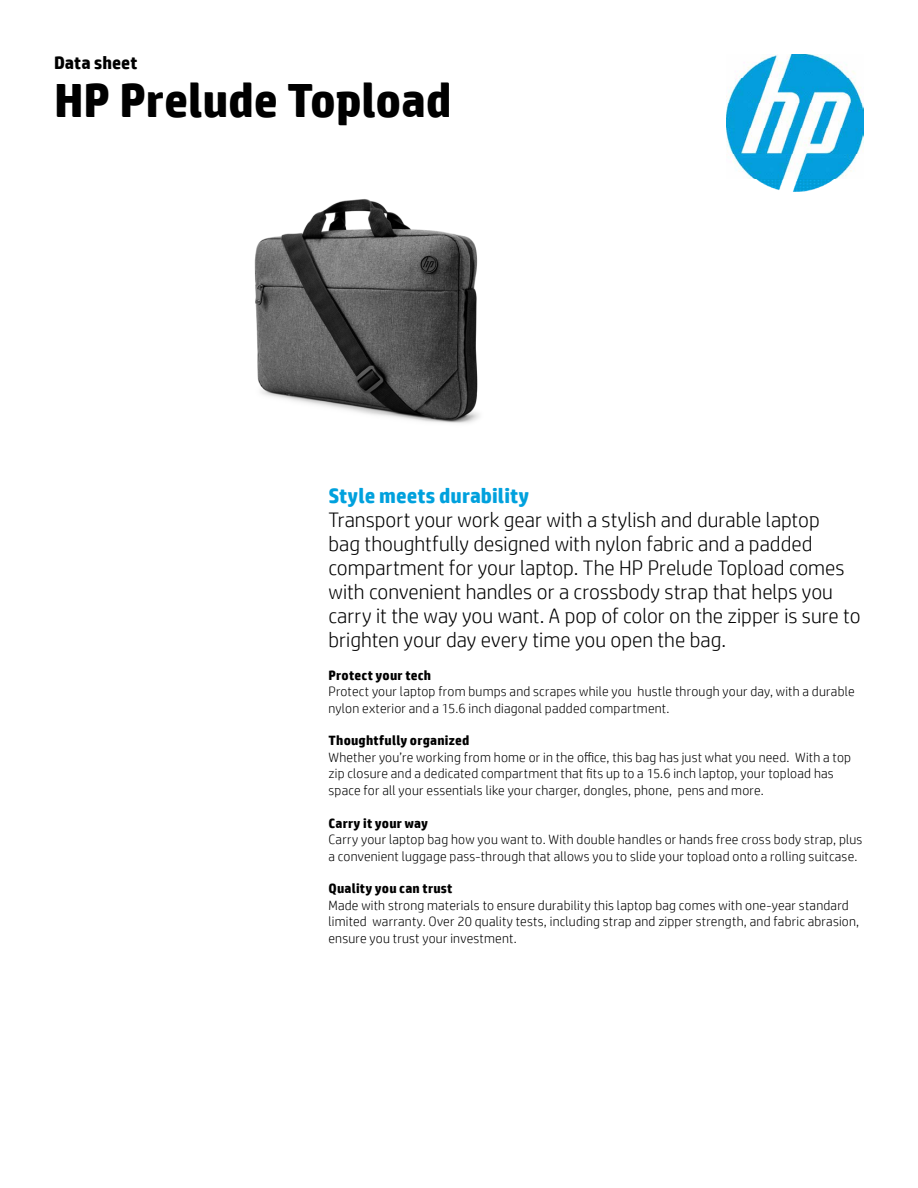
<style>
.page{position:relative;width:918px;height:1188px;background:#fff}
.page>*{position:absolute;margin:0;border:0;box-sizing:border-box;transform-origin:0 0}
.t1{font:700 48px "HP Simplified";letter-spacing:-.005em;color:#000}
.t2{font:300 21px/24px "HP Simplified";color:#000}
.t3{font:700 21px "HP Simplified";letter-spacing:.005em;color:#00a1dd}
.t4{font:700 18px "HP Simplified";color:#000}
.t5{font:300 13.5px/16.5px "HP Simplified";letter-spacing:.015em;color:#000}
.t6{font:700 13.5px "HP Simplified";letter-spacing:.015em;color:#000}
</style>
<div class="page">
<img style="left:727px;top:54px;width:137px;height:137px">
<img style="left:254px;top:199px;width:225px;height:224px">
<h3 class="t4" style="left:54px;top:52px;width:85px">Data sheet</h3>
<h1 class="t1" style="left:54px;top:72px;width:399px">HP Prelude Topload</h1>
<h2 class="t3" style="left:328px;top:483px;width:202px">Style meets durability</h2>
<p class="t2" style="left:328px;top:508px;width:534px">Transport your work gear with a stylish and durable laptop<br>bag thoughtfully designed with nylon fabric and a padded compartment for your laptop. The HP Prelude Topload comes with convenient handles or a crossbody strap that helps you carry it the way you want. A pop of color on the zipper is sure to brighten your day every time you open the bag.</p>
<p class="t6" style="left:328px;top:667px;width:104px">Protect your tech</p>
<p class="t5" style="left:328px;top:683px;width:528px">Protect your laptop from bumps and scrapes while you hustle through your day, with a durable nylon exterior and a 15.6 inch diagonal padded compartment.</p>
<p class="t6" style="left:328px;top:733px;width:142px">Thoughtfully organized</p>
<p class="t5" style="left:328px;top:749px;width:524px">Whether you’re working from home or in the office, this bag has just what you need. With a top zip closure and a dedicated compartment that fits up to a 15.6 inch laptop, your topload has space for all your essentials like your charger, dongles, phone, pens and more.</p>
<p class="t6" style="left:328px;top:815px;width:101px">Carry it your way</p>
<p class="t5" style="left:328px;top:831px;width:535px">Carry your laptop bag how you want to. With double handles or hands free cross body strap, plus a convenient luggage pass-through that allows you to slide your topload onto a rolling suitcase.</p>
<p class="t6" style="left:328px;top:881px;width:126px">Quality you can trust</p>
<p class="t5" style="left:328px;top:897px;width:532px">Made with strong materials to ensure durability this laptop bag comes with one-year standard limited warranty. Over 20 quality tests, including strap and zipper strength, and fabric abrasion, ensure you trust your investment.</p>
</div>
